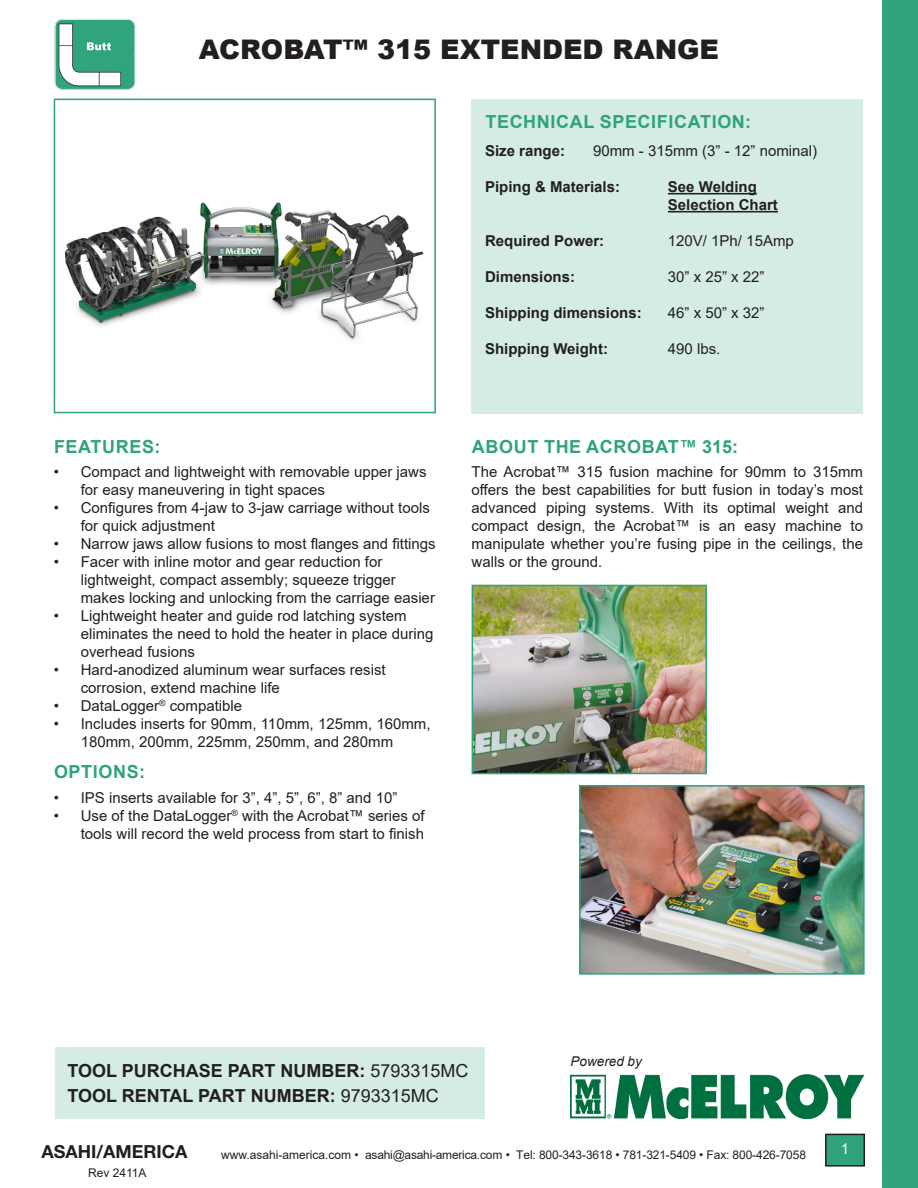
<style>
.page{position:relative;width:918px;height:1188px;background:#fff}
.page>*{position:absolute;margin:0;border:0;box-sizing:border-box;transform-origin:0 0}
.t1{font:900 27px "Arial";color:#231f20}
.t2{font:700 18px "Arial";color:#231f20}
.t3{font:700 18px "Arial";letter-spacing:.035em;color:#2ea37d}
.t4{font:700 18px "Helvetica Neue LT Std";color:#231f20}
.t5{font:15px/18px "Arial";color:#231f20}
.t6{font:700 15px "Arial";color:#231f20}
.t7{font:15px "Arial";color:#fff}
.t8{font:italic 13.5px "Arial";color:#231f20}
.t9{font:12px "Arial";letter-spacing:-.01em;color:#231f20}
.s1{font-weight:400}
</style>
<div class="page">
<div style="left:826px;top:1134px;width:38px;height:32px;background:#2ea37d"></div>
<div style="left:825px;top:1134px;width:40px;height:33px;border:2px solid #231f20"></div>
<div style="left:882px;top:0;width:36px;height:1188px;background:#2ea37d"></div>
<img style="left:64px;top:202px;width:360px;height:138px">
<div style="left:54px;top:99px;width:382px;height:314px;border:2px solid #2ea37d"></div>
<div style="left:472px;top:99px;width:391px;height:314px;background:#d5ece5"></div>
<hr style="left:668px;top:193px;width:89px;height:1px;background:#231f20">
<hr style="left:668px;top:211px;width:110px;height:1px;background:#231f20">
<img style="left:54px;top:19px;width:82px;height:71px">
<img style="left:571px;top:1075px;width:292px;height:44px">
<img style="left:582px;top:788px;width:280px;height:184px">
<div style="left:579px;top:785px;width:286px;height:190px;border:2px solid #2ea37d"></div>
<img style="left:475px;top:588px;width:229px;height:183px">
<div style="left:472px;top:585px;width:235px;height:189px;border:2px solid #2ea37d"></div>
<div style="left:55px;top:1047px;width:429px;height:72px;background:#d5ece5"></div>
<h1 class="t1" style="left:199px;top:30px;width:522px">ACROBAT™ 315 EXTENDED RANGE</h1>
<p class="t3" style="left:54px;top:434px;width:108px">FEATURES:</p>
<p class="t5" style="left:81px;top:462px;width:347px;text-indent:-27px">• Compact and lightweight with removable upper jaws for easy maneuvering in tight spaces</p>
<p class="t5" style="left:81px;top:498px;width:351px;text-indent:-27px">• Configures from 4-jaw to 3-jaw carriage without tools for quick adjustment</p>
<p class="t5" style="left:54px;top:534px;width:384px">• Narrow jaws allow fusions to most flanges and fittings</p>
<p class="t5" style="left:81px;top:552px;width:356px;text-indent:-27px">• Facer with inline motor and gear reduction for lightweight, compact assembly; squeeze trigger makes locking and unlocking from the carriage easier</p>
<p class="t5" style="left:81px;top:606px;width:354px;text-indent:-27px">• Lightweight heater and guide rod latching system eliminates the need to hold the heater in place during overhead fusions</p>
<p class="t5" style="left:81px;top:660px;width:307px;text-indent:-27px">• Hard-anodized aluminum wear surfaces resist corrosion, extend machine life</p>
<p class="t5" style="left:54px;top:696px;width:190px">• DataLogger<sup>®</sup> compatible</p>
<p class="t5" style="left:81px;top:714px;width:351px;text-indent:-27px">• Includes inserts for 90mm, 110mm, 125mm, 160mm,<br>180mm, 200mm, 225mm, 250mm, and 280mm</p>
<p class="t3" style="left:54px;top:759px;width:93px">OPTIONS:</p>
<p class="t5" style="left:54px;top:789px;width:345px">• IPS inserts available for 3”, 4”, 5”, 6”, 8” and 10”</p>
<p class="t5" style="left:54px;top:807px;width:373px;text-align:right">• Use of the DataLogger<sup>®</sup> with the Acrobat™ series of tools will record the weld process from start to finish</p>
<p class="t3" style="left:485px;top:109px;width:267px">TECHNICAL SPECIFICATION:</p>
<p class="t6" style="left:485px;top:140px;width:82px">Size range:</p>
<p class="t5" style="left:593px;top:142px;width:226px">90mm - 315mm (3” - 12” nominal)</p>
<p class="t6" style="left:485px;top:176px;width:137px">Piping &amp; Materials:</p>
<p class="t6" style="left:668px;top:176px;width:90px">See Welding</p>
<p class="t6" style="left:668px;top:194px;width:112px">Selection Chart</p>
<p class="t6" style="left:485px;top:230px;width:121px">Required Power:</p>
<p class="t5" style="left:668px;top:232px;width:127px">120V/ 1Ph/ 15Amp</p>
<p class="t6" style="left:485px;top:266px;width:92px">Dimensions:</p>
<p class="t5" style="left:668px;top:268px;width:98px">30” x 25” x 22”</p>
<p class="t6" style="left:485px;top:302px;width:158px">Shipping dimensions:</p>
<p class="t5" style="left:668px;top:304px;width:98px">46” x 50” x 32”</p>
<p class="t6" style="left:485px;top:338px;width:125px">Shipping Weight:</p>
<p class="t5" style="left:668px;top:340px;width:54px">490 lbs.</p>
<p class="t3" style="left:472px;top:434px;width:268px">ABOUT THE ACROBAT™ 315:</p>
<p class="t5" style="left:472px;top:462px;width:393px;text-align:justify">The Acrobat™ 315 fusion machine for 90mm to 315mm offers the best capabilities for butt fusion in today’s most advanced piping systems. With its optimal weight and compact design, the Acrobat™ is an easy machine to manipulate whether you’re fusing pipe in the ceilings, the walls or the ground.</p>
<p class="t2" style="left:67px;top:1058px;width:403px">TOOL PURCHASE PART NUMBER: <span class="s1">5793315MC</span></p>
<p class="t2" style="left:67px;top:1083px;width:373px">TOOL RENTAL PART NUMBER: <span class="s1">9793315MC</span></p>
<p class="t8" style="left:571px;top:1053px;width:73px">Powered by</p>
<p class="t4" style="left:41px;top:1140px;width:147px">ASAHI/AMERICA</p>
<p class="t7" style="left:841px;top:1138px;width:10px">1</p>
<p class="t9" style="left:221px;top:1146px;width:586px">www.asahi-america.com • asahi@asahi-america.com • Tel: 800-343-3618 • 781-321-5409 • Fax: 800-426-7058</p>
<p class="t9" style="left:88px;top:1165px;width:60px">Rev 2411A</p>
</div>
